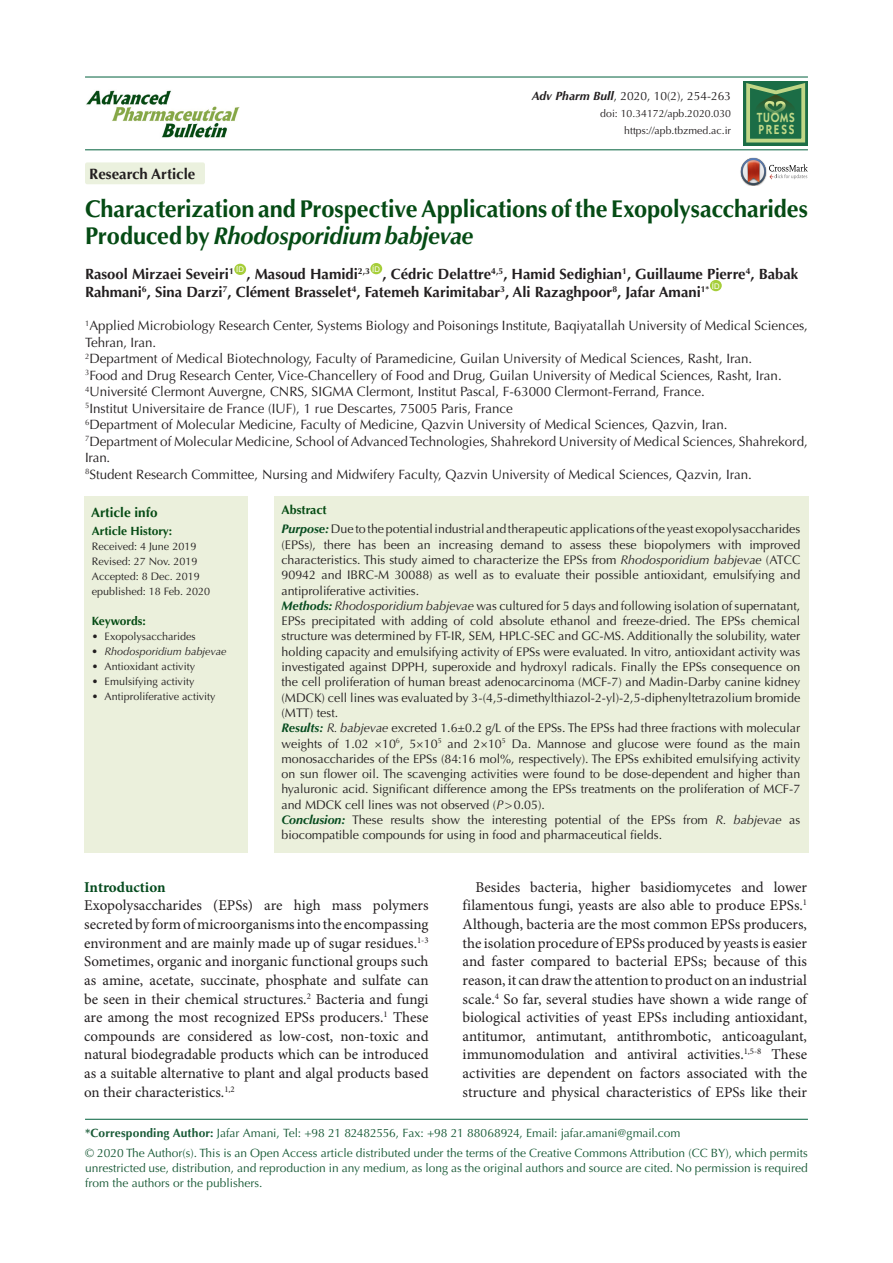
<style>
.page{position:relative;width:893px;height:1263px;background:#fff}
.page>*{position:absolute;margin:0;border:0;box-sizing:border-box;transform-origin:0 0}
.t1{font:700 24.3px/27px "Optima LT Std";letter-spacing:-.005em;color:#054b14}
.t2{font:15px/18.6px "Minion Pro";color:#231f20;text-align:justify}
.t3{font:700 15px "Optima LT Std";color:#231f20}
.t4{font:700 15px "Minion Pro";letter-spacing:-.005em;color:#054b1e}
.t5{font:700 14.85px/18px "Optima LT Std";color:#231f20}
.t6{font:13.5px/16.5px "Optima LT Std";color:#231f20}
.t7{font:700 13.5px "Optima LT Std";color:#054b14}
.t8{font:600 13.35px/11.7px "ITC Kabel Std";letter-spacing:.11em;color:#c1d888;scale:.85 1}
.t9{font:12.45px/15.3px "Optima LT Std";color:#231f20;text-align:justify}
.t10{font:700 12.45px "Optima LT Std";color:#054b14}
.corresponding{font:12px/15px "Optima LT Std";color:#195a37;text-align:justify}
.t11{font:12px "Optima LT Std";color:#231f20}
.t12{font:700 12px "Optima LT Std";color:#054b14}
.t13{font:700 12px "Optima LT Std";letter-spacing:-.02em;color:#054b14}
.t14{font:10.8px "Optima LT Std";color:#231f20}
.t15{font:italic 10.8px "Optima LT Std";color:#231f20}
.t16{font:10.5px "Optima LT Std";color:#231f20}
.t17{font:7.8px "Arial";color:#fff}
.s1{font-weight:700;font-style:italic}
.s2{font-style:italic}
.s3{font-weight:700;font-style:italic;color:#054b1e}
.s4{font-weight:700}
</style>
<div class="page">
<hr style="left:85px;top:149px;width:723px;height:1px;background:#1e7252">
<hr style="left:85px;top:76px;width:723px;height:2px;background:#1e7252">
<div style="left:234px;top:264px;width:12px;height:11px;background:#a6ce39;border-radius:50%"></div>
<div style="left:370px;top:263px;width:12px;height:11px;background:#a6ce39;border-radius:50%"></div>
<div style="left:710px;top:280px;width:12px;height:11px;background:#a6ce39;border-radius:50%"></div>
<div style="left:85px;top:162px;width:120px;height:22px;background:#ebf1de;border-radius:2px"></div>
<div style="left:84px;top:496px;width:163px;height:356px;background:#ebf0dc"></div>
<div style="left:274px;top:496px;width:535px;height:356px;background:#ebf0dc"></div>
<svg style="left:741px;top:158px;width:67px;height:27px"></svg>
<hr style="left:85px;top:1119px;width:723px;height:1px;background:#1e7252">
<img style="left:86px;top:90px;width:154px;height:48px">
<div style="left:743px;top:81px;width:65px;height:64px;background:linear-gradient(to bottom,#28764b,#26744a)"></div>
<svg style="left:746px;top:83px;width:59px;height:59px;background:#478655"></svg>
<p class="t3" style="left:89px;top:165px;width:108px">Research Article</p>
<p class="t11" style="left:532px;top:89px;width:201px"><span class="s1">Adv Pharm Bull</span>, 2020, 10(2), 254-263</p>
<p class="t16" style="left:600px;top:108px;width:132px">doi: 10.34172/apb.2020.030</p>
<p class="t16" style="left:624px;top:125px;width:108px">https://apb.tbzmed.ac.ir</p>
<p class="t8" style="left:757px;top:112px;width:46px">TUOMS<br>PRESS</p>
<p class="t1" style="left:85px;top:195px;width:724px">Characterization and Prospective Applications of the Exopolysaccharides<br>Produced by <span class="s2">Rhodosporidium babjevae</span></p>
<p class="t5" style="left:85px;top:265px;width:150px">Rasool Mirzaei Seveiri<sup>1</sup></p>
<p class="t17" style="left:236px;top:264px;width:9px">ID</p>
<p class="t5" style="left:246px;top:265px;width:125px">, Masoud Hamidi<sup>2,3</sup></p>
<p class="t17" style="left:372px;top:264px;width:9px">ID</p>
<p class="t5" style="left:85px;top:265px;width:715px;text-indent:297px">, Cédric Delattre<sup>4,5</sup>, Hamid Sedighian<sup>1</sup>, Guillaume Pierre<sup>4</sup>, Babak<br>Rahmani<sup>6</sup>, Sina Darzi<sup>7</sup>, Clément Brasselet<sup>4</sup>, Fatemeh Karimitabar<sup>3</sup>, Ali Razaghpoor<sup>8</sup>, Jafar Amani<sup>1*</sup></p>
<p class="t17" style="left:712px;top:281px;width:9px">ID</p>
<p class="t6" style="left:85px;top:318px;width:724px"><sup>1</sup>Applied Microbiology Research Center, Systems Biology and Poisonings Institute, Baqiyatallah University of Medical Sciences,<br>Tehran, Iran.</p>
<p class="t6" style="left:85px;top:351px;width:669px"><sup>2</sup>Department of Medical Biotechnology, Faculty of Paramedicine, Guilan University of Medical Sciences, Rasht, Iran.</p>
<p class="t6" style="left:85px;top:367px;width:698px"><sup>3</sup>Food and Drug Research Center, Vice-Chancellery of Food and Drug, Guilan University of Medical Sciences, Rasht, Iran.</p>
<p class="t6" style="left:85px;top:384px;width:621px"><sup>4</sup>Université Clermont Auvergne, CNRS, SIGMA Clermont, Institut Pascal, F-63000 Clermont-Ferrand, France.</p>
<p class="t6" style="left:85px;top:400px;width:429px"><sup>5</sup>Institut Universitaire de France (IUF), 1 rue Descartes, 75005 Paris, France</p>
<p class="t6" style="left:85px;top:417px;width:644px"><sup>6</sup>Department of Molecular Medicine, Faculty of Medicine, Qazvin University of Medical Sciences, Qazvin, Iran.</p>
<p class="t6" style="left:85px;top:433px;width:724px"><sup>7</sup>Department of Molecular Medicine, School of Advanced Technologies, Shahrekord University of Medical Sciences, Shahrekord,<br>Iran.</p>
<p class="t6" style="left:85px;top:466px;width:668px"><sup>8</sup>Student Research Committee, Nursing and Midwifery Faculty, Qazvin University of Medical Sciences, Qazvin, Iran.</p>
<p class="t7" style="left:91px;top:505px;width:68px">Article info</p>
<p class="t12" style="left:92px;top:524px;width:82px">Article History:</p>
<p class="t14" style="left:92px;top:540px;width:106px">Received: 4 June 2019</p>
<p class="t14" style="left:92px;top:555px;width:107px">Revised: 27 Nov. 2019</p>
<p class="t14" style="left:92px;top:570px;width:110px">Accepted: 8 Dec. 2019</p>
<p class="t14" style="left:92px;top:585px;width:120px">epublished: 18 Feb. 2020</p>
<p class="t13" style="left:92px;top:614px;width:55px">Keywords:</p>
<p class="t14" style="left:92px;top:630px;width:105px">• Exopolysaccharides</p>
<p class="t15" style="left:92px;top:645px;width:136px">• Rhodosporidium babjevae</p>
<p class="t14" style="left:92px;top:660px;width:105px">• Antioxidant activity</p>
<p class="t14" style="left:92px;top:675px;width:104px">• Emulsifying activity</p>
<p class="t14" style="left:92px;top:690px;width:125px">• Antiproliferative activity</p>
<p class="t10" style="left:281px;top:502px;width:47px">Abstract</p>
<p class="t9" style="left:281px;top:522px;width:520px"><span class="s3">Purpose:</span> Due to the potential industrial and therapeutic applications of the yeast exopolysaccharides (EPSs), there has been an increasing demand to assess these biopolymers with improved characteristics. This study aimed to characterize the EPSs from <span class="s2">Rhodosporidium babjevae</span> (ATCC 90942 and IBRC-M 30088) as well as to evaluate their possible antioxidant, emulsifying and antiproliferative activities.</p>
<p class="t9" style="left:281px;top:598px;width:520px"><span class="s3">Methods:</span><span class="s2">Rhodosporidium babjevae</span> was cultured for 5 days and following isolation of supernatant, EPSs precipitated with adding of cold absolute ethanol and freeze-dried. The EPSs chemical structure was determined by FT-IR, SEM, HPLC-SEC and GC-MS. Additionally the solubility, water holding capacity and emulsifying activity of EPSs were evaluated. In vitro, antioxidant activity was investigated against DPPH, superoxide and hydroxyl radicals. Finally the EPSs consequence on the cell proliferation of human breast adenocarcinoma (MCF-7) and Madin-Darby canine kidney (MDCK) cell lines was evaluated by 3-(4,5-dimethylthiazol-2-yl)-2,5-diphenyltetrazolium bromide (MTT) test.</p>
<p class="t9" style="left:281px;top:720px;width:520px"><span class="s3">Results:</span> <span class="s2">R. babjevae</span> excreted 1.6±0.2 g/L of the EPSs. The EPSs had three fractions with molecular weights of 1.02 ×10<sup>6</sup>, 5×10<sup>5</sup> and 2×10<sup>5</sup> Da. Mannose and glucose were found as the main monosaccharides of the EPSs (84:16 mol%, respectively). The EPSs exhibited emulsifying activity on sun flower oil. The scavenging activities were found to be dose-dependent and higher than hyaluronic acid. Significant difference among the EPSs treatments on the proliferation of MCF-7 and MDCK cell lines was not observed (<span class="s2">P</span>&gt;0.05).</p>
<p class="t9" style="left:281px;top:812px;width:520px"><span class="s3">Conclusion:</span> These results show the interesting potential of the EPSs from <span class="s2">R. babjevae</span> as biocompatible compounds for using in food and pharmaceutical fields.</p>
<p class="t2" style="left:463px;top:878px;width:346px;text-indent:13px">Besides bacteria, higher basidiomycetes and lower filamentous fungi, yeasts are also able to produce EPSs.<sup>1<br></sup>Although, bacteria are the most common EPSs producers, the isolation procedure of EPSs produced by yeasts is easier and faster compared to bacterial EPSs; because of this reason, it can draw the attention to product on an industrial scale.<sup>4</sup> So far, several studies have shown a wide range of biological activities of yeast EPSs including antioxidant, antitumor, antimutant, antithrombotic, anticoagulant, immunomodulation and antiviral activities.<sup>1,5-8</sup> These activities are dependent on factors associated with the structure and physical characteristics of EPSs like their</p>
<p class="corresponding" style="left:85px;top:1126px;width:597px"><span class="s4">*Corresponding Author:</span> Jafar Amani, Tel: +98 21 82482556, Fax: +98 21 88068924, Email: jafar.amani@gmail.com</p>
<p class="corresponding" style="left:85px;top:1145px;width:724px">© 2020 The Author(s). This is an Open Access article distributed under the terms of the Creative Commons Attribution (CC BY), which permits unrestricted use, distribution, and reproduction in any medium, as long as the original authors and source are cited. No permission is required from the authors or the publishers.</p>
<p class="t4" style="left:84px;top:876px;width:83px">Introduction</p>
<p class="t2" style="left:84px;top:896px;width:346px">Exopolysaccharides (EPSs) are high mass polymers secreted by form of microorganisms into the encompassing environment and are mainly made up of sugar residues.<sup>1-3<br></sup>Sometimes, organic and inorganic functional groups such as amine, acetate, succinate, phosphate and sulfate can be seen in their chemical structures.<sup>2</sup> Bacteria and fungi are among the most recognized EPSs producers.<sup>1</sup> These compounds are considered as low-cost, non-toxic and natural biodegradable products which can be introduced as a suitable alternative to plant and algal products based on their characteristics.<sup>1,2</sup></p>
</div>
